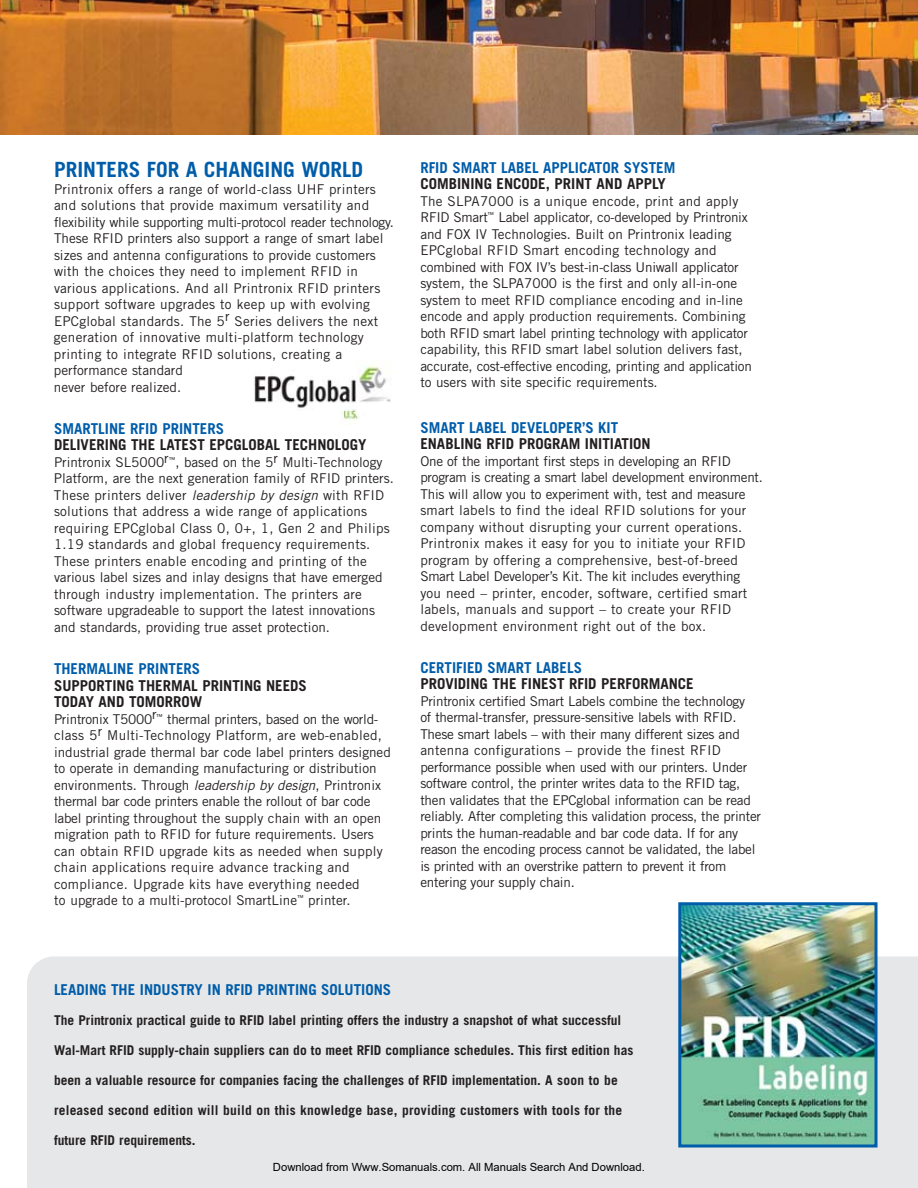
<style>
.page{position:relative;width:918px;height:1188px;background:#fff}
.page>*{position:absolute;margin:0;border:0;box-sizing:border-box;transform-origin:0 0}
.t1{font:700 21px "Trade Gothic";color:#005daa}
.t2{font:700 15px/16.5px "Trade Gothic";color:#231f20}
.t3{font:700 15px "Trade Gothic";color:#005daa}
.t4{font:13.5px/16.5px "Trade Gothic";letter-spacing:.02em;color:#231f20}
.t5{font:13.5px/16.5px "Trade Gothic";color:#231f20}
.t6{font:13.5px/16.5px "Trade Gothic";letter-spacing:-.02em;color:#231f20}
.t7{font:700 13.5px "Trade Gothic";color:#231f20}
.t8{font:11.25px "Arial";color:#000}
.s1{font-style:italic}
</style>
<div class="page">
<img style="left:254px;top:361px;width:137px;height:64px">
<img style="left:0;top:0;width:918px;height:135px">
<div style="left:27px;top:956px;width:891px;height:232px;background:#e6e7e8"></div>
<img style="left:682px;top:906px;width:192px;height:238px">
<div style="left:678px;top:902px;width:200px;height:246px;border:3px solid #005daa"></div>
<h1 class="t1" style="left:54px;top:162px;width:311px">PRINTERS FOR A CHANGING WORLD</h1>
<p class="t4" style="left:54px;top:182px;width:341px">Printronix offers a range of world-class UHF printers and solutions that provide maximum versatility and flexibility while supporting multi-protocol reader technology.<br>These RFID printers also support a range of smart label sizes and antenna configurations to provide customers with the choices they need to implement RFID in various applications. And all Printronix RFID printers support software upgrades to keep up with evolving EPCglobal standards. The 5r Series delivers the next generation of innovative multi-platform technology printing to integrate RFID solutions, creating a performance standard<br>never before realized.</p>
<p class="t3" style="left:54px;top:423px;width:172px">SMARTLINE RFID PRINTERS</p>
<p class="t2" style="left:54px;top:438px;width:314px">DELIVERING THE LATEST EPCGLOBAL TECHNOLOGY</p>
<p class="t4" style="left:54px;top:455px;width:341px">Printronix SL5000r<sup>™</sup>, based on the 5r Multi-Technology Platform, are the next generation family of RFID printers.<br>These printers deliver <span class="s1">leadership by design</span> with RFID solutions that address a wide range of applications requiring EPCglobal Class 0, 0+, 1, Gen 2 and Philips 1.19 standards and global frequency requirements.<br>These printers enable encoding and printing of the various label sizes and inlay designs that have emerged through industry implementation. The printers are software upgradeable to support the latest innovations and standards, providing true asset protection.</p>
<p class="t3" style="left:54px;top:663px;width:148px">THERMALINE PRINTERS</p>
<p class="t2" style="left:54px;top:679px;width:254px">SUPPORTING THERMAL PRINTING NEEDS<br>TODAY AND TOMORROW</p>
<p class="t5" style="left:54px;top:712px;width:338px">Printronix T5000r<sup>™</sup> thermal printers, based on the world&shy;class 5r Multi-Technology Platform, are web-enabled, industrial grade thermal bar code label printers designed to operate in demanding manufacturing or distribution environments. Through <span class="s1">leadership by design</span>, Printronix thermal bar code printers enable the rollout of bar code label printing throughout the supply chain with an open migration path to RFID for future requirements. Users can obtain RFID upgrade kits as needed when supply chain applications require advance tracking and compliance. Upgrade kits have everything needed<br>to upgrade to a multi-protocol SmartLine<sup>™</sup> printer.</p>
<p class="t3" style="left:420px;top:162px;width:257px">RFID SMART LABEL APPLICATOR SYSTEM</p>
<p class="t2" style="left:420px;top:177px;width:247px">COMBINING ENCODE, PRINT AND APPLY</p>
<p class="t5" style="left:420px;top:194px;width:333px">The SLPA7000 is a unique encode, print and apply RFID Smart<sup>™</sup> Label applicator, co-developed by Printronix and FOX IV Technologies. Built on Printronix leading EPCglobal RFID Smart encoding technology and combined with FOX IV’s best-in-class Uniwall applicator system, the SLPA7000 is the first and only all-in-one system to meet RFID compliance encoding and in-line encode and apply production requirements. Combining both RFID smart label printing technology with applicator capability, this RFID smart label solution delivers fast, accurate, cost-effective encoding, printing and application to users with site specific requirements.</p>
<p class="t3" style="left:420px;top:422px;width:199px">SMART LABEL DEVELOPER’S KIT</p>
<p class="t2" style="left:420px;top:437px;width:232px">ENABLING RFID PROGRAM INITIATION</p>
<p class="t4" style="left:420px;top:454px;width:344px">One of the important first steps in developing an RFID program is creating a smart label development environment.<br>This will allow you to experiment with, test and measure smart labels to find the ideal RFID solutions for your company without disrupting your current operations.<br>Printronix makes it easy for you to initiate your RFID program by offering a comprehensive, best-of-breed Smart Label Developer’s Kit. The kit includes everything you need – printer, encoder, software, certified smart labels, manuals and support – to create your RFID development environment right out of the box.</p>
<p class="t3" style="left:420px;top:662px;width:163px">CERTIFIED SMART LABELS</p>
<p class="t2" style="left:420px;top:677px;width:275px">PROVIDING THE FINEST RFID PERFORMANCE</p>
<p class="t6" style="left:420px;top:694px;width:342px">Printronix certified Smart Labels combine the technology<br>of thermal-transfer, pressure-sensitive labels with RFID.<br>These smart labels – with their many different sizes and antenna configurations – provide the finest RFID performance possible when used with our printers. Under software control, the printer writes data to the RFID tag, then validates that the EPCglobal information can be read reliably. After completing this validation process, the printer prints the human-readable and bar code data. If for any reason the encoding process cannot be validated, the label is printed with an overstrike pattern to prevent it from entering your supply chain.</p>
<p class="t3" style="left:54px;top:984px;width:339px">LEADING THE INDUSTRY IN RFID PRINTING SOLUTIONS</p>
<p class="t7" style="left:54px;top:1015px;width:569px">The Printronix practical guide to RFID label printing offers the industry a snapshot of what successful</p>
<p class="t7" style="left:54px;top:1045px;width:581px">Wal-Mart RFID supply-chain suppliers can do to meet RFID compliance schedules. This first edition has</p>
<p class="t7" style="left:54px;top:1075px;width:565px">been a valuable resource for companies facing the challenges of RFID implementation. A soon to be</p>
<p class="t7" style="left:54px;top:1105px;width:570px">released second edition will build on this knowledge base, providing customers with tools for the</p>
<p class="t7" style="left:54px;top:1135px;width:143px">future RFID requirements.</p>
<p class="t8" style="left:273px;top:1160px;width:373px">Download from Www.Somanuals.com. All Manuals Search And Download.</p>
</div>
